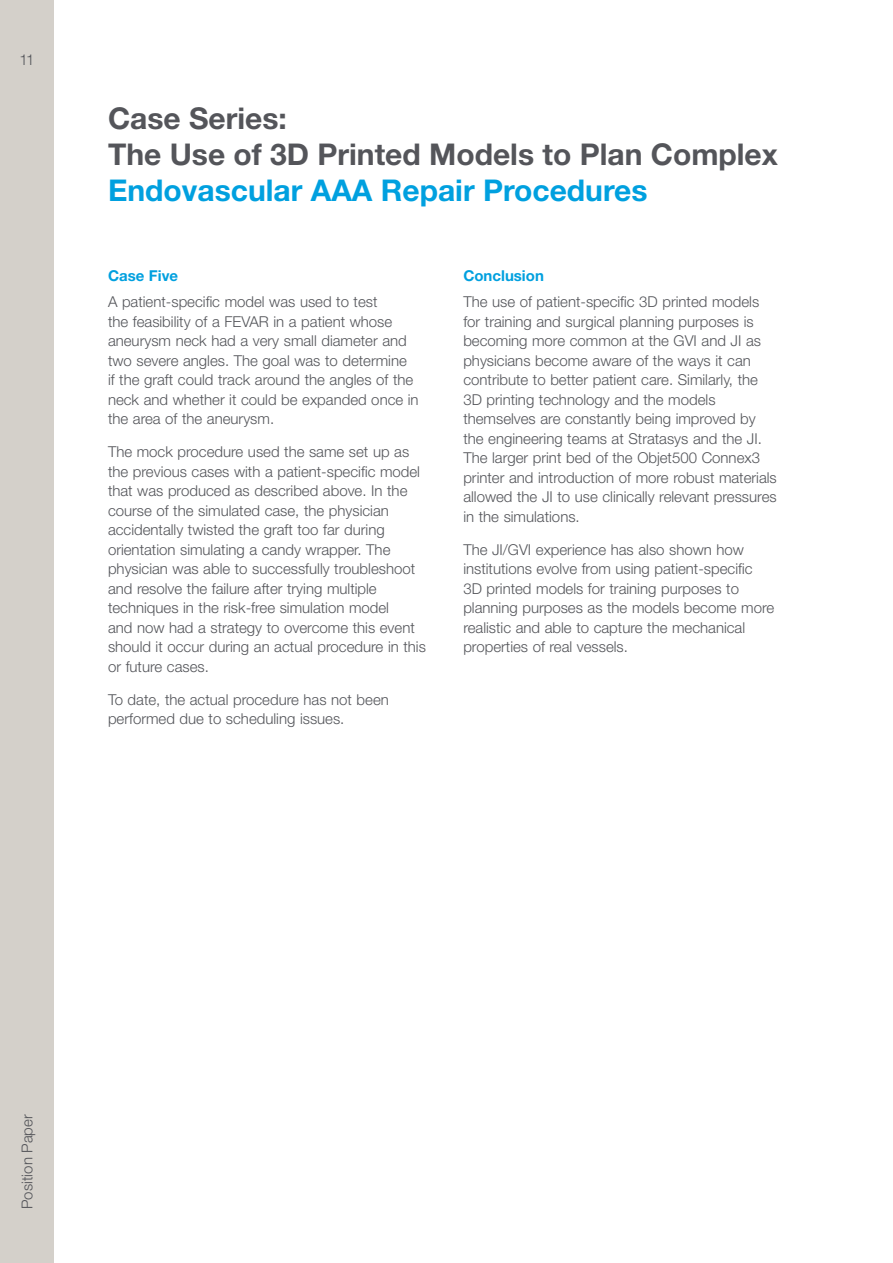
<style>
.page{position:relative;width:893px;height:1263px;background:#fff}
.page>*{position:absolute;margin:0;border:0;box-sizing:border-box;transform-origin:0 0}
.t1{font:700 30px/36px "Helvetica Neue LT Std";color:#54555a}
.t2{font:700 30px "Helvetica Neue LT Std";color:#00a0df}
.t3{font:300 15px/19.5px "Helvetica Neue LT Std";color:#54555a}
.t4{font:700 15px "Helvetica Neue LT Std";color:#00a0df}
</style>
<div class="page">
<div style="left:0;top:0;width:54px;height:1263px;background:#d4d0ca"></div>
<p class="t3" style="left:19px;top:49px;width:17px">11</p>
<h1 class="t1" style="left:108px;top:100px;width:671px">Case Series:<br>The Use of 3D Printed Models to Plan Complex</h1>
<h1 class="t2" style="left:108px;top:172px;width:541px">Endovascular AAA Repair Procedures</h1>
<p class="t4" style="left:108px;top:266px;width:72px">Case Five</p>
<p class="t3" style="left:108px;top:292px;width:312px">A patient-specific model was used to test<br>the feasibility of a FEVAR in a patient whose aneurysm neck had a very small diameter and two severe angles. The goal was to determine<br>if the graft could track around the angles of the neck and whether it could be expanded once in the area of the aneurysm.</p>
<p class="t3" style="left:108px;top:442px;width:319px">The mock procedure used the same set up as the previous cases with a patient-specific model that was produced as described above. In the course of the simulated case, the physician accidentally twisted the graft too far during orientation simulating a candy wrapper. The physician was able to successfully troubleshoot and resolve the failure after trying multiple techniques in the risk-free simulation model<br>and now had a strategy to overcome this event should it occur during an actual procedure in this or future cases.</p>
<p class="t3" style="left:108px;top:689px;width:282px">To date, the actual procedure has not been performed due to scheduling issues.</p>
<p class="t4" style="left:463px;top:266px;width:82px">Conclusion</p>
<p class="t3" style="left:463px;top:292px;width:315px">The use of patient-specific 3D printed models for training and surgical planning purposes is becoming more common at the GVI and JI as physicians become aware of the ways it can contribute to better patient care. Similarly, the 3D printing technology and the models themselves are constantly being improved by the engineering teams at Stratasys and the JI.<br>The larger print bed of the Objet500 Connex3 printer and introduction of more robust materials allowed the JI to use clinically relevant pressures in the simulations.</p>
<p class="t3" style="left:463px;top:539px;width:312px">The JI/GVI experience has also shown how institutions evolve from using patient-specific 3D printed models for training purposes to planning purposes as the models become more realistic and able to capture the mechanical properties of real vessels.</p>
<p class="t3" style="left:17px;top:1209px;width:96px;rotate:-90deg">Position Paper</p>
</div>
